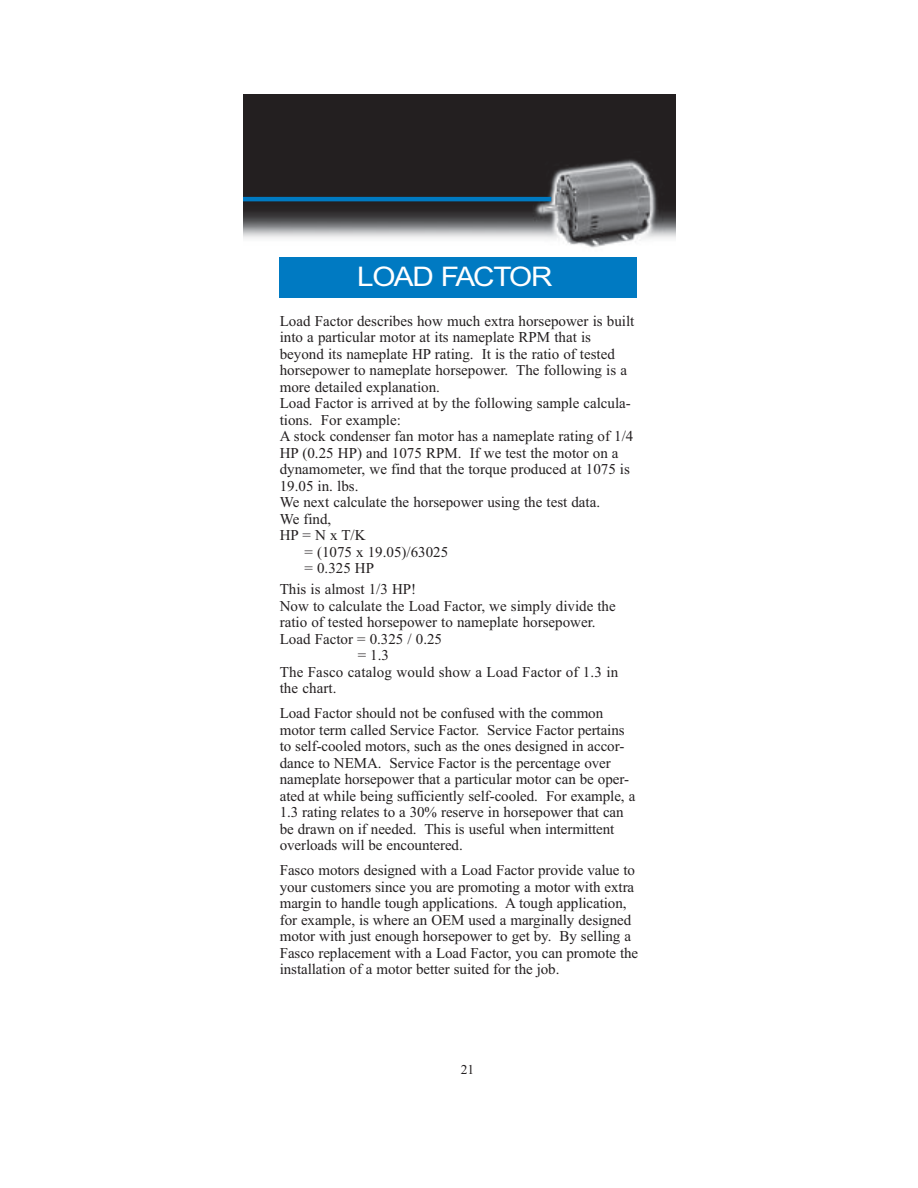
<style>
.page{position:relative;width:918px;height:1188px;background:#fff}
.page>*{position:absolute;margin:0;border:0;box-sizing:border-box;transform-origin:0 0}
.t1{font:27px "Arial";letter-spacing:-.05em;color:#fff;scale:1.1 1}
.t2{font:15px/16.5px "Times New Roman";letter-spacing:-.005em;color:#231f20}
.t3{font:13.5px "Times New Roman";color:#231f20}
</style>
<div class="page">
<div style="left:279px;top:257px;width:358px;height:41px;background:#007ac2"></div>
<img style="left:243px;top:94px;width:432px;height:154px">
<hr style="left:243px;top:197px;width:308px;height:4px;background:#007ac2">
<h1 class="t1" style="left:357px;top:267px;width:179px">LOAD FACTOR</h1>
<p class="t2" style="left:280px;top:314px;width:356px">Load Factor describes how much extra horsepower is built</p>
<p class="t2" style="left:280px;top:330px;width:313px">into a particular motor at its nameplate RPM that is</p>
<p class="t2" style="left:280px;top:347px;width:337px">beyond its nameplate HP rating. It is the ratio of tested</p>
<p class="t2" style="left:280px;top:363px;width:349px">horsepower to nameplate horsepower. The following is a</p>
<p class="t2" style="left:280px;top:380px;width:162px">more detailed explanation.</p>
<p class="t2" style="left:280px;top:396px;width:353px">Load Factor is arrived at by the following sample calcula-</p>
<p class="t2" style="left:280px;top:413px;width:123px">tions. For example:</p>
<p class="t2" style="left:280px;top:429px;width:355px">A stock condenser fan motor has a nameplate rating of 1/4</p>
<p class="t2" style="left:280px;top:446px;width:340px">HP (0.25 HP) and 1075 RPM. If we test the motor on a</p>
<p class="t2" style="left:280px;top:462px;width:352px">dynamometer, we find that the torque produced at 1075 is</p>
<p class="t2" style="left:280px;top:479px;width:80px">19.05 in. lbs.</p>
<p class="t2" style="left:280px;top:495px;width:322px">We next calculate the horsepower using the test data.</p>
<p class="t2" style="left:280px;top:512px;width:53px">We find,</p>
<p class="t2" style="left:280px;top:528px;width:87px">HP = N x T/K</p>
<p class="t2" style="left:305px;top:545px;width:145px">= (1075 x 19.05)/63025</p>
<p class="t2" style="left:305px;top:561px;width:71px">= 0.325 HP</p>
<p class="t2" style="left:280px;top:582px;width:138px">This is almost 1/3 HP!</p>
<p class="t2" style="left:280px;top:599px;width:338px">Now to calculate the Load Factor, we simply divide the</p>
<p class="t2" style="left:280px;top:615px;width:317px">ratio of tested horsepower to nameplate horsepower.</p>
<p class="t2" style="left:280px;top:632px;width:164px">Load Factor = 0.325 / 0.25</p>
<p class="t2" style="left:358px;top:648px;width:33px">= 1.3</p>
<p class="t2" style="left:280px;top:665px;width:340px">The Fasco catalog would show a Load Factor of 1.3 in</p>
<p class="t2" style="left:280px;top:681px;width:58px">the chart.</p>
<p class="t2" style="left:280px;top:706px;width:357px">Load Factor should not be confused with the common motor term called Service Factor. Service Factor pertains to self-cooled motors, such as the ones designed in accor&shy;dance to NEMA. Service Factor is the percentage over nameplate horsepower that a particular motor can be oper&shy;ated at while being sufficiently self-cooled. For example, a 1.3 rating relates to a 30% reserve in horsepower that can be drawn on if needed. This is useful when intermittent overloads will be encountered.</p>
<p class="t2" style="left:280px;top:863px;width:360px">Fasco motors designed with a Load Factor provide value to your customers since you are promoting a motor with extra margin to handle tough applications. A tough application, for example, is where an OEM used a marginally designed motor with just enough horsepower to get by. By selling a Fasco replacement with a Load Factor, you can promote the installation of a motor better suited for the job.</p>
<p class="t3" style="left:461px;top:1064px;width:15px">21</p>
</div>
